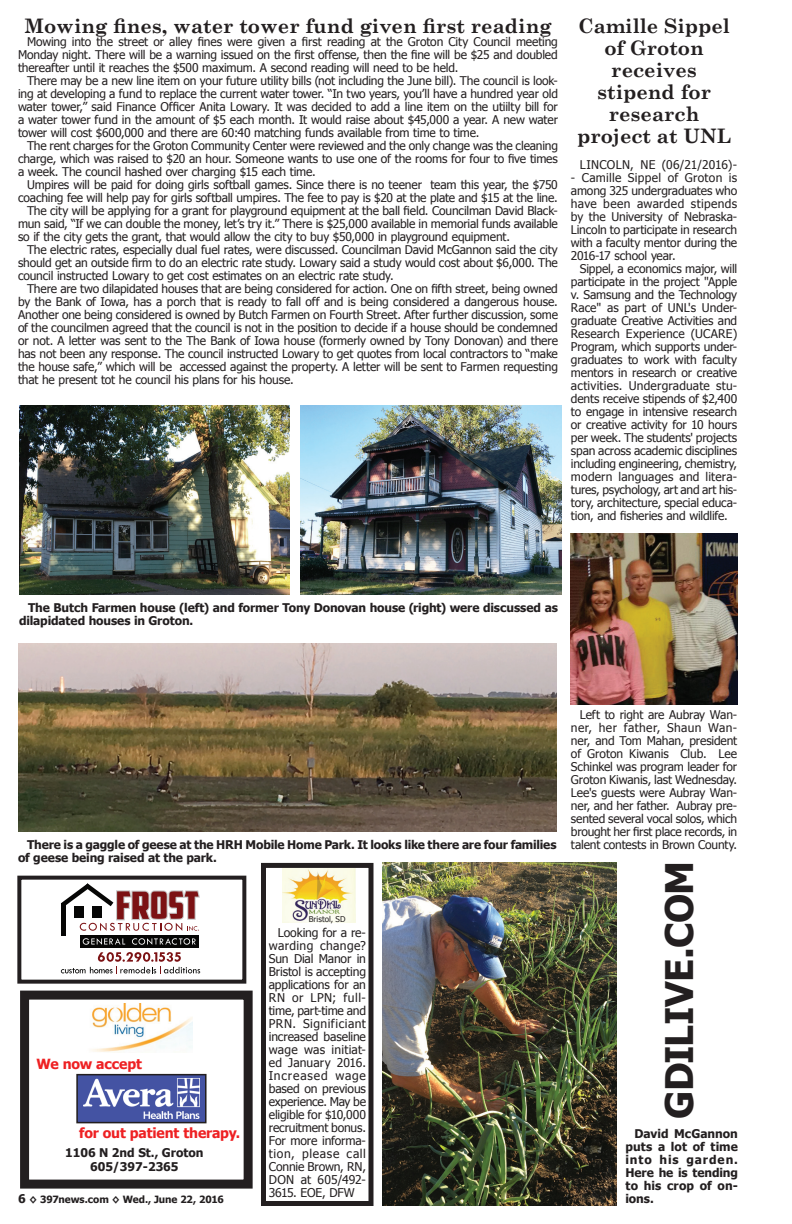
<style>
.page{position:relative;width:792px;height:1224px;background:#fff}
.page>*{position:absolute;margin:0;border:0;box-sizing:border-box;transform-origin:0 0}
.t1{font:700 38px "Tahoma";letter-spacing:-.015em;color:#231f20}
.t2{font:700 20px/22px "Century Schoolbook";color:#231f20;text-align:center}
.t3{font:700 14px "Tahoma";letter-spacing:-.01em;color:#ee2123}
.t4{font:12.1px/13px "Tahoma";letter-spacing:-.005em;color:#231f20;text-align:justify}
.t5{font:12px/13px "Tahoma";letter-spacing:-.01em;color:#231f20;text-align:justify}
.t6{font:700 12px/13px "Tahoma";letter-spacing:-.01em;color:#231f20}
.t7{font:12px "Tahoma";letter-spacing:.025em;color:#231f20}
.t8{font:700 10px "Tahoma";letter-spacing:-.01em;color:#231f20}
.t9{font:8px "Tahoma";letter-spacing:.005em;color:#231f20}
.s1{font-size:12px}
</style>
<div class="page">
<div style="left:261px;top:863px;width:113px;height:343px;border:5px solid #231f20"></div>
<img style="left:283px;top:869px;width:73px;height:54px">
<div style="left:20px;top:991px;width:233px;height:198px;border:9px solid #231f20"></div>
<div style="left:77px;top:1075px;width:129px;height:48px;background:#4453a3"></div>
<div style="left:76px;top:1074px;width:131px;height:49px;border:2px solid #231f20"></div>
<img style="left:91px;top:1003px;width:101px;height:49px">
<img style="left:84px;top:1079px;width:116px;height:39px">
<div style="left:17px;top:876px;width:229px;height:108px;border:4px solid #231f20"></div>
<div style="left:80px;top:935px;width:119px;height:12px;background:#060605"></div>
<svg style="left:83px;top:938px;width:42px;height:7px"></svg>
<svg style="left:132px;top:938px;width:64px;height:7px"></svg>
<hr style="left:61px;top:903px;width:4px;height:32px;background:#060605">
<svg style="left:61px;top:883px;width:139px;height:48px"></svg>
<svg style="left:61px;top:952px;width:139px;height:22px"></svg>
<img style="left:19px;top:405px;width:270px;height:190px">
<img style="left:300px;top:405px;width:261px;height:190px">
<img style="left:18px;top:644px;width:539px;height:187px">
<img style="left:382px;top:863px;width:234px;height:343px">
<img style="left:571px;top:534px;width:166px;height:171px">
<h2 class="t2" style="left:24px;top:14px;width:529px">Mowing fines, water tower fund given first reading</h2>
<p class="t5" style="left:18px;top:34px;width:541px;text-indent:9px">Mowing into the street or alley fines were given a first reading at the Groton City Council meeting Monday night. There will be a warning issued on the first offense, then the fine will be $25 and doubled thereafter until it reaches the $500 maximum. A second reading will need to be held.</p>
<p class="t5" style="left:18px;top:73px;width:542px;text-indent:9px">There may be a new line item on your future utility bills (not including the June bill). The council is look&shy;ing at developing a fund to replace the current water tower. “In two years, you’ll have a hundred year old water tower,” said Finance Officer Anita Lowary. It was decided to add a line item on the utiilty bill for a water tower fund in the amount of $5 each month. It would raise about $45,000 a year. A new water tower will cost $600,000 and there are 60:40 matching funds available from time to time.</p>
<p class="t5" style="left:18px;top:138px;width:541px;text-indent:9px">The rent charges for the Groton Community Center were reviewed and the only change was the cleaning charge, which was raised to $20 an hour. Someone wants to use one of the rooms for four to five times a week. The council hashed over charging $15 each time.</p>
<p class="t5" style="left:27px;top:177px;width:532px">Umpires will be paid for doing girls softball games. Since there is no teener team this year, the $750</p>
<p class="t5" style="left:18px;top:190px;width:541px">coaching fee will help pay for girls softball umpires. The fee to pay is $20 at the plate and $15 at the line.</p>
<p class="t5" style="left:27px;top:203px;width:533px">The city will be applying for a grant for playground equipment at the ball field. Councilman David Black-</p>
<p class="t5" style="left:18px;top:216px;width:541px">mun said, “If we can double the money, let’s try it.” There is $25,000 available in memorial funds available</p>
<p class="t5" style="left:18px;top:229px;width:494px">so if the city gets the grant, that would allow the city to buy $50,000 in playground equipment.</p>
<p class="t5" style="left:27px;top:242px;width:532px">The electric rates, especially dual fuel rates, were discussed. Councilman David McGannon said the city</p>
<p class="t5" style="left:18px;top:255px;width:541px">should get an outside firm to do an electric rate study. Lowary said a study would cost about $6,000. The</p>
<p class="t5" style="left:18px;top:268px;width:377px">council instructed Lowary to get cost estimates on an electric rate study.</p>
<p class="t5" style="left:27px;top:281px;width:532px">There are two dilapidated houses that are being considered for action. One on fifth street, being owned</p>
<p class="t5" style="left:18px;top:294px;width:541px">by the Bank of Iowa, has a porch that is ready to fall off and is being considered a dangerous house.</p>
<p class="t5" style="left:18px;top:307px;width:542px">Another one being considered is owned by Butch Farmen on Fourth Street. After further discussion, some</p>
<p class="t5" style="left:18px;top:320px;width:541px">of the councilmen agreed that the council is not in the position to decide if a house should be condemned</p>
<p class="t5" style="left:18px;top:333px;width:542px">or not. A letter was sent to the The Bank of Iowa house (formerly owned by Tony Donovan) and there</p>
<p class="t5" style="left:18px;top:346px;width:541px">has not been any response. The council instructed Lowary to get quotes from local contractors to “make</p>
<p class="t5" style="left:18px;top:359px;width:541px">the house safe,” which will be accessed against the property. A letter will be sent to Farmen requesting</p>
<p class="t5" style="left:18px;top:372px;width:277px">that he present tot he council his plans for his house.</p>
<h2 class="t2" style="left:577px;top:14px;width:156px">Camille Sippel of Groton receives stipend for research project at UNL</h2>
<p class="t7" style="left:580px;top:156px;width:159px">LINCOLN, NE (06/21/2016)-</p>
<p class="t5" style="left:571px;top:170px;width:168px">- Camille Sippel of Groton is among 325 undergraduates who have been awarded stipends by the University of Nebraska-Lincoln to participate in research with a faculty mentor during the 2016-17 school year.</p>
<p class="t5" style="left:571px;top:261px;width:168px;text-indent:9px">Sippel, a economics major, will participate in the project "Apple v. Samsung and the Technology Race" as part of UNL's Under&shy;graduate Creative Activities and Research Experience (UCARE)<br>Program, which supports under&shy;graduates to work with faculty mentors in research or creative activities. Undergraduate stu&shy;dents receive stipends of $2,400 to engage in intensive research or creative activity for 10 hours per week. The students' projects span across academic disciplines including engineering, chemistry, modern languages and litera&shy;tures, psychology, art and art his&shy;tory, architecture, special educa&shy;tion, and fisheries and wildlife.</p>
<p class="t6" style="left:19px;top:600px;width:540px;text-indent:9px">The Butch Farmen house (left) and former Tony Donovan house (right) were discussed as dilapidated houses in Groton.</p>
<p class="t6" style="left:18px;top:837px;width:540px;text-indent:9px">There is a gaggle of geese at the HRH Mobile Home Park. It looks like there are four families of geese being raised at the park.</p>
<p class="t3" style="left:37px;top:1054px;width:107px">We now accept</p>
<p class="t3" style="left:79px;top:1123px;width:163px">for out patient therapy.</p>
<p class="t6" style="left:65px;top:1144px;width:140px;line-height:14.4px;text-align:center">1106 N 2nd St., Groton<br>605/397-2365</p>
<p class="t8" style="left:18px;top:1192px;width:207px"><span class="s1">6</span> ◊ 397news.com ◊ Wed., June 22, 2016</p>
<p class="t9" style="left:309px;top:914px;width:38px">Bristol, SD</p>
<p class="t4" style="left:269px;top:925px;width:99px;text-indent:9px">Looking for a re&shy;warding change?<br>Sun Dial Manor in Bristol is accepting applications for an RN or LPN; full&shy;time, part-time and PRN. Significiant increased baseline wage was initiat&shy;ed January 2016.<br>Increased wage based on previous experience. May be eligible for $10,000 recruitment bonus.<br>For more informa&shy;tion, please call Connie Brown, RN, DON at 605/492- 3615. EOE, DFW</p>
<p class="t5" style="left:571px;top:708px;width:168px;text-indent:9px">Left to right are Aubray Wan&shy;ner, her father, Shaun Wan&shy;ner, and Tom Mahan, president of Groton Kiwanis Club. Lee Schinkel was program leader for Groton Kiwanis, last Wednesday.<br>Lee's guests were Aubray Wan&shy;ner, and her father. Aubray pre&shy;sented several vocal solos, which brought her first place records, in talent contests in Brown County.</p>
<h1 class="t1" style="left:653px;top:1119px;width:260px;rotate:-90deg">GDILIVE.COM</h1>
<p class="t6" style="left:626px;top:1127px;width:114px;text-align:justify;text-indent:9px">David McGannon puts a lot of time into his garden.<br>Here he is tending to his crop of on&shy;ions.</p>
</div>
